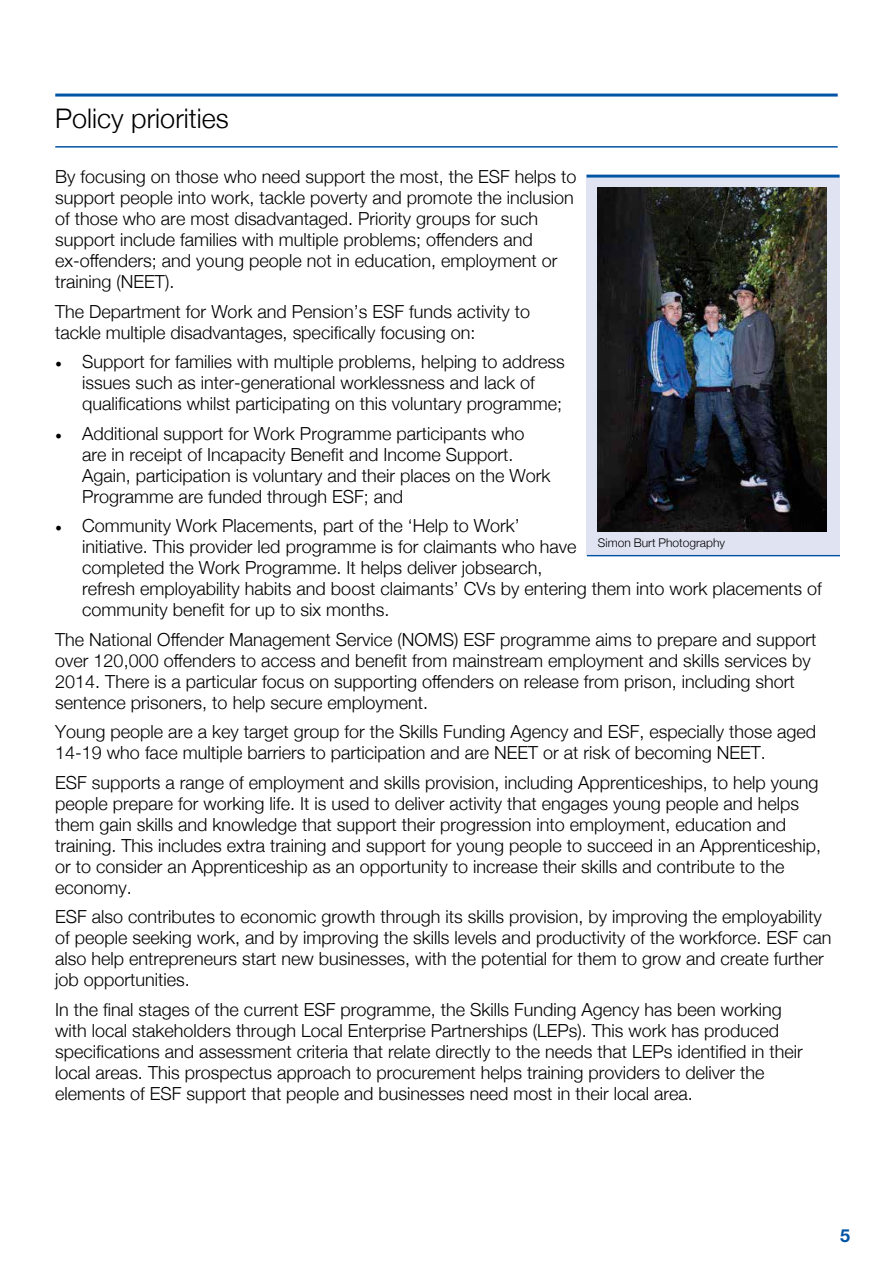
<style>
.page{position:relative;width:893px;height:1263px;background:#fff}
.page>*{position:absolute;margin:0;border:0;box-sizing:border-box;transform-origin:0 0}
.t1{font:300 27px "Helvetica Neue";color:#000}
.t2{font:300 18px/21px "Helvetica Neue";color:#000}
.t3{font:700 18px "Helvetica Neue LT Pro";color:#0054a4}
.t4{font:300 12px "Helvetica Neue";color:#000}
.s1{font-family:"Minion Pro";font-weight:400}
</style>
<div class="page">
<svg style="left:55px;top:93px;width:785px;height:464px"></svg>
<hr style="left:55px;top:94px;width:1px;height:1135px;background:#93f">
<hr style="left:837px;top:94px;width:1px;height:1135px;background:#93f">
<p class="t1" style="left:55px;top:97px;width:175px">Policy priorities</p>
<p class="t2" style="left:55px;top:165px;width:523px">By focusing on those who need support the most, the ESF helps to support people into work, tackle poverty and promote the inclusion of those who are most disadvantaged. Priority groups for such support include families with multiple problems; offenders and ex-offenders; and young people not in education, employment or training (NEET).</p>
<p class="t2" style="left:55px;top:300px;width:476px">The Department for Work and Pension’s ESF funds activity to tackle multiple disadvantages, specifically focusing on:</p>
<p class="t2" style="left:82px;top:350px;width:484px;text-indent:-27px"><span class="s1">•</span> Support for families with multiple problems, helping to address issues such as inter-generational worklessness and lack of qualifications whilst participating on this voluntary programme;</p>
<p class="t2" style="left:82px;top:422px;width:470px;text-indent:-27px"><span class="s1">•</span> Additional support for Work Programme participants who are in receipt of Incapacity Benefit and Income Support.<br>Again, participation is voluntary and their places on the Work Programme are funded through ESF; and</p>
<p class="t2" style="left:82px;top:514px;width:741px;text-indent:-27px"><span class="s1">•</span> Community Work Placements, part of the ‘Help to Work’<br>initiative. This provider led programme is for claimants who have<br>completed the Work Programme. It helps deliver jobsearch,<br>refresh employability habits and boost claimants’ CVs by entering them into work placements of community benefit for up to six months.</p>
<p class="t2" style="left:55px;top:628px;width:763px">The National Offender Management Service (NOMS) ESF programme aims to prepare and support over 120,000 offenders to access and benefit from mainstream employment and skills services by 2014. There is a particular focus on supporting offenders on release from prison, including short sentence prisoners, to help secure employment.</p>
<p class="t2" style="left:55px;top:720px;width:762px">Young people are a key target group for the Skills Funding Agency and ESF, especially those aged<br>14-19 who face multiple barriers to participation and are NEET or at risk of becoming NEET.</p>
<p class="t2" style="left:55px;top:771px;width:767px">ESF supports a range of employment and skills provision, including Apprenticeships, to help young people prepare for working life. It is used to deliver activity that engages young people and helps them gain skills and knowledge that support their progression into employment, education and training. This includes extra training and support for young people to succeed in an Apprenticeship, or to consider an Apprenticeship as an opportunity to increase their skills and contribute to the economy.</p>
<p class="t2" style="left:55px;top:905px;width:778px">ESF also contributes to economic growth through its skills provision, by improving the employability of people seeking work, and by improving the skills levels and productivity of the workforce. ESF can also help entrepreneurs start new businesses, with the potential for them to grow and create further job opportunities.</p>
<p class="t2" style="left:55px;top:998px;width:749px">In the final stages of the current ESF programme, the Skills Funding Agency has been working with local stakeholders through Local Enterprise Partnerships (LEPs). This work has produced specifications and assessment criteria that relate directly to the needs that LEPs identified in their local areas. This prospectus approach to procurement helps training providers to deliver the elements of ESF support that people and businesses need most in their local area.</p>
<p class="t4" style="left:598px;top:533px;width:129px">Simon Burt Photography</p>
<p class="t3" style="left:840px;top:1224px;width:12px">5</p>
</div>
